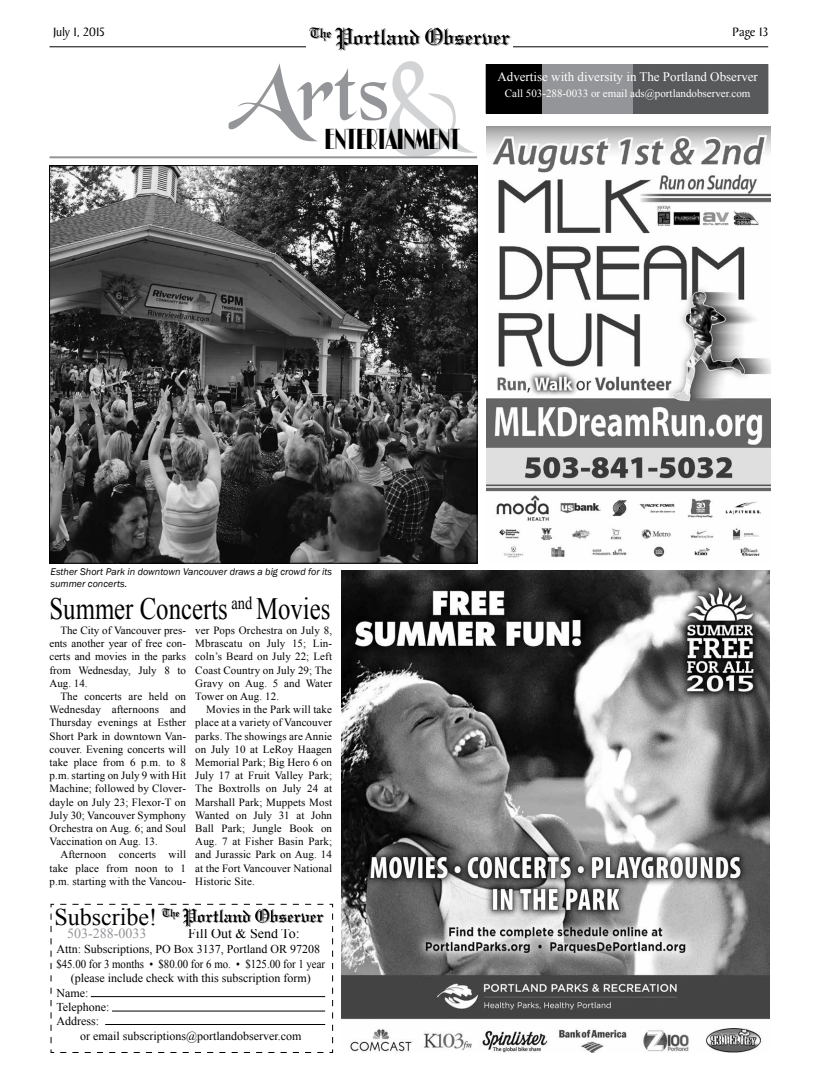
<style>
.page{position:relative;width:819px;height:1080px;background:#fff}
.page>*{position:absolute;margin:0;border:0;box-sizing:border-box;transform-origin:0 0}
.t1{font:120px "Black Chancery";color:#d1d3d4}
.t2{font:90px "Black Chancery";color:#939598}
.t3{font:31px "Times New Roman";color:#000;scale:.8 1}
.t4{font:30px "Broadway Com D";color:#000}
.t5{font:24px "Times New Roman";color:#000}
.t6{font:14px "Times New Roman";color:#000}
.t7{font:14px "Times New Roman";color:#939598}
.t8{font:13px "Times New Roman";color:#fff}
.t9{font:13px "Baker Signet";letter-spacing:-.01em;color:#000}
.t10{font:12px "Times New Roman";color:#000}
.t11{font:12px "Times New Roman";color:#000;scale:.9 1}
.t12{font:11px/13.2px "Times New Roman";letter-spacing:.01em;color:#000;text-align:justify}
.t13{font:11px "Times New Roman";color:#fff}
.t14{font:italic 10px/12px "Franklin Gothic";color:#000}
</style>
<div class="page">
<hr style="left:50px;top:46px;width:718px;height:1px;background:#000">
<hr style="left:50px;top:156px;width:427px;height:2px;background:#939598">
<img style="left:341px;top:571px;width:429px;height:482px">
<img style="left:487px;top:126px;width:283px;height:432px">
<div style="left:486px;top:64px;width:282px;height:50px;border:1px solid #000"></div>
<div style="left:487px;top:64px;width:55px;height:49px;background:#000"></div>
<div style="left:626px;top:64px;width:141px;height:49px;background:#58595b"></div>
<div style="left:542px;top:64px;width:91px;height:49px;background:#939598"></div>
<img style="left:306px;top:28px;width:207px;height:23px">
<img style="left:51px;top:167px;width:424px;height:394px">
<svg style="left:50px;top:903px;width:284px;height:150px"></svg>
<img style="left:160px;top:908px;width:166px;height:20px">
<hr style="left:91px;top:996px;width:234px;height:1px;background:#000">
<hr style="left:112px;top:1011px;width:213px;height:1px;background:#000">
<hr style="left:105px;top:1024px;width:220px;height:1px;background:#000">
<p class="t9" style="left:53px;top:25px;width:53px">July 1, 2015</p>
<p class="t9" style="left:733px;top:25px;width:37px">Page 13</p>
<h2 class="t2" style="left:228px;top:60px;width:162px">Arts</h2>
<h1 class="t1" style="left:384px;top:60px;width:79px">&amp;</h1>
<p class="t8" style="left:497px;top:68px;width:262px">Advertise with diversity in The Portland Observer</p>
<p class="t13" style="left:505px;top:86px;width:247px">Call 503-288-0033 or email ads@portlandobserver.com</p>
<h3 class="t4" style="left:325px;top:122px;width:137px">ENTERTAINMENT</h3>
<p class="t14" style="left:51px;top:566px;width:283px">Esther Short Park in downtown Vancouver draws a big crowd for its summer concerts.</p>
<h3 class="t3" style="left:50px;top:588px;width:353px">Summer Concerts <sup>and</sup> Movies</h3>
<p class="t12" style="left:195px;top:624px;width:138px">ver Pops Orchestra on July 8, Mbrascatu on July 15; Lin&shy;coln’s Beard on July 22; Left Coast Country on July 29; The Gravy on Aug. 5 and Water Tower on Aug. 12.</p>
<p class="t12" style="left:195px;top:703px;width:138px;text-indent:11px">Movies in the Park will take place at a variety of Vancouver parks. The showings are Annie on July 10 at LeRoy Haagen Memorial Park; Big Hero 6 on July 17 at Fruit Valley Park; The Boxtrolls on July 24 at Marshall Park; Muppets Most Wanted on July 31 at John Ball Park; Jungle Book on Aug. 7 at Fisher Basin Park; and Jurassic Park on Aug. 14 at the Fort Vancouver National Historic Site.</p>
<h3 class="t5" style="left:54px;top:901px;width:104px">Subscribe!</h3>
<p class="t6" style="left:188px;top:924px;width:113px">Fill Out &amp; Send To:</p>
<p class="t10" style="left:56px;top:941px;width:265px">Attn: Subscriptions, PO Box 3137, Portland OR 97208</p>
<p class="t11" style="left:56px;top:956px;width:300px">$45.00 for 3 months • $80.00 for 6 mo. • $125.00 for 1 year</p>
<p class="t10" style="left:71px;top:970px;width:241px">(please include check with this subscription form)</p>
<p class="t10" style="left:56px;top:984px;width:33px">Name:</p>
<p class="t10" style="left:56px;top:999px;width:55px">Telephone:</p>
<p class="t10" style="left:56px;top:1013px;width:44px">Address:</p>
<p class="t10" style="left:80px;top:1028px;width:223px">or email subscriptions@portlandobserver.com</p>
<p class="t12" style="left:50px;top:624px;width:138px;text-indent:11px">The City of Vancouver pres&shy;ents another year of free con&shy;certs and movies in the parks from Wednesday, July 8 to Aug. 14.</p>
<p class="t12" style="left:50px;top:690px;width:138px;text-indent:11px">The concerts are held on Wednesday afternoons and Thursday evenings at Esther Short Park in downtown Van&shy;couver. Evening concerts will take place from 6 p.m. to 8 p.m. starting on July 9 with Hit Machine; followed by Clover&shy;dayle on July 23; Flexor-T on July 30; Vancouver Symphony Orchestra on Aug. 6; and Soul Vaccination on Aug. 13.</p>
<p class="t12" style="left:50px;top:848px;width:138px;text-indent:11px">Afternoon concerts will take place from noon to 1 p.m. starting with the Vancou-</p>
<p class="t7" style="left:67px;top:924px;width:81px">503-288-0033</p>
</div>
